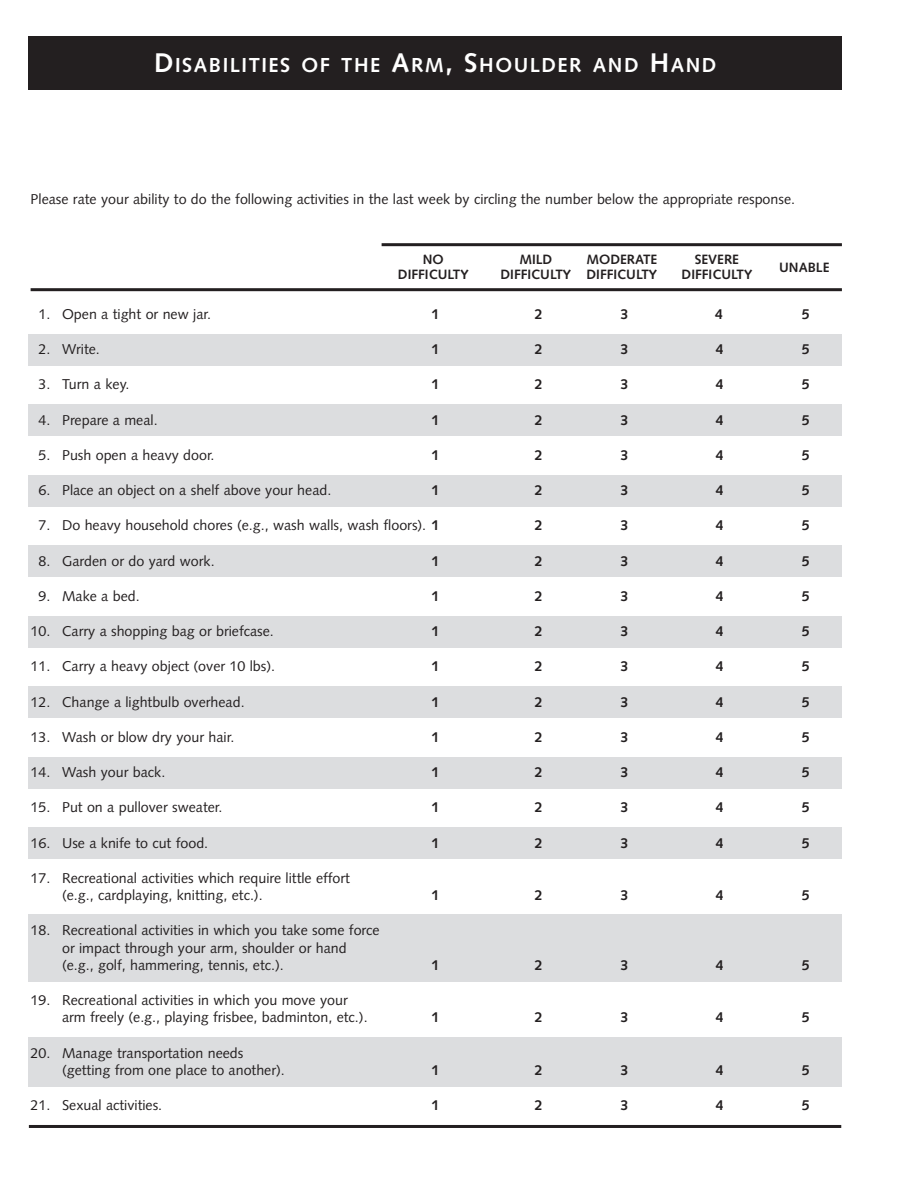
<style>
.page{position:relative;width:918px;height:1188px;background:#fff}
.page>*{position:absolute;margin:0;border:0;box-sizing:border-box;transform-origin:0 0}
.t1{font:700 20.25px "Syntax";letter-spacing:.075em;color:#fff}
.t2{font:14.25px/17.2px "Syntax";color:#231f20}
.t3{font:700 14.25px "Syntax";color:#231f20}
.t4{font:700 13.5px "Syntax";color:#231f20}
.s1{font-size:27px}
.s2{font-weight:700}
</style>
<div class="page">
<div style="left:29px;top:687px;width:813px;height:31px;background:#dcdddf"></div>
<div style="left:29px;top:757px;width:813px;height:32px;background:#dcdddf"></div>
<div style="left:29px;top:828px;width:813px;height:31px;background:#dcdddf"></div>
<div style="left:29px;top:915px;width:813px;height:67px;background:#dcdddf"></div>
<div style="left:29px;top:1038px;width:813px;height:49px;background:#dcdddf"></div>
<div style="left:29px;top:616px;width:813px;height:32px;background:#dcdddf"></div>
<div style="left:29px;top:546px;width:813px;height:31px;background:#dcdddf"></div>
<div style="left:29px;top:475px;width:813px;height:32px;background:#dcdddf"></div>
<div style="left:29px;top:405px;width:813px;height:31px;background:#dcdddf"></div>
<div style="left:29px;top:334px;width:813px;height:32px;background:#dcdddf"></div>
<hr style="left:382px;top:243px;width:460px;height:3px;background:#231f20">
<hr style="left:31px;top:288px;width:811px;height:3px;background:#231f20">
<div style="left:29px;top:36px;width:813px;height:54px;background:#231f20"></div>
<hr style="left:29px;top:1125px;width:812px;height:3px;background:#231f20">
<h1 class="t1" style="left:154px;top:57px;width:564px"><span class="s1">D</span>ISABILITIES OF THE <span class="s1">A</span>RM<span class="s1">, S</span>HOULDER AND <span class="s1">H</span>AND</h1>
<p class="t2" style="left:31px;top:192px;width:766px">Please rate your ability to do the following activities in the last week by circling the number below the appropriate response.</p>
<p class="t4" style="left:423px;top:254px;width:22px">NO</p>
<p class="t4" style="left:519px;top:254px;width:34px">MILD</p>
<p class="t4" style="left:586px;top:254px;width:72px">MODERATE</p>
<p class="t4" style="left:695px;top:254px;width:46px">SEVERE</p>
<p class="t4" style="left:398px;top:269px;width:72px">DIFFICULTY</p>
<p class="t4" style="left:501px;top:269px;width:158px">DIFFICULTY DIFFICULTY</p>
<p class="t4" style="left:682px;top:269px;width:72px">DIFFICULTY</p>
<p class="t4" style="left:779px;top:262px;width:52px">UNABLE</p>
<p class="t2" style="left:39px;top:307px;width:174px">1. Open a tight or new jar.</p>
<p class="t3" style="left:432px;top:308px;width:9px">1</p>
<p class="t3" style="left:535px;top:308px;width:9px">2</p>
<p class="t3" style="left:621px;top:308px;width:9px">3</p>
<p class="t3" style="left:715px;top:308px;width:9px">4</p>
<p class="t3" style="left:802px;top:308px;width:9px">5</p>
<p class="t2" style="left:39px;top:342px;width:63px">2. Write.</p>
<p class="t3" style="left:432px;top:344px;width:9px">1</p>
<p class="t3" style="left:535px;top:344px;width:9px">2</p>
<p class="t3" style="left:621px;top:344px;width:9px">3</p>
<p class="t3" style="left:716px;top:344px;width:9px">4</p>
<p class="t3" style="left:802px;top:344px;width:9px">5</p>
<p class="t2" style="left:39px;top:377px;width:92px">3. Turn a key.</p>
<p class="t3" style="left:432px;top:379px;width:9px">1</p>
<p class="t3" style="left:535px;top:379px;width:9px">2</p>
<p class="t3" style="left:621px;top:379px;width:9px">3</p>
<p class="t3" style="left:716px;top:379px;width:9px">4</p>
<p class="t3" style="left:802px;top:379px;width:9px">5</p>
<p class="t2" style="left:39px;top:412px;width:121px">4. Prepare a meal.</p>
<p class="t3" style="left:432px;top:414px;width:9px">1</p>
<p class="t3" style="left:535px;top:414px;width:9px">2</p>
<p class="t3" style="left:621px;top:414px;width:9px">3</p>
<p class="t3" style="left:716px;top:414px;width:9px">4</p>
<p class="t3" style="left:802px;top:414px;width:9px">5</p>
<p class="t2" style="left:39px;top:448px;width:178px">5. Push open a heavy door.</p>
<p class="t3" style="left:432px;top:449px;width:9px">1</p>
<p class="t3" style="left:535px;top:449px;width:9px">2</p>
<p class="t3" style="left:621px;top:449px;width:9px">3</p>
<p class="t3" style="left:716px;top:449px;width:9px">4</p>
<p class="t3" style="left:802px;top:449px;width:9px">5</p>
<p class="t2" style="left:39px;top:483px;width:294px">6. Place an object on a shelf above your head.</p>
<p class="t3" style="left:432px;top:484px;width:9px">1</p>
<p class="t3" style="left:535px;top:484px;width:9px">2</p>
<p class="t3" style="left:621px;top:484px;width:9px">3</p>
<p class="t3" style="left:716px;top:484px;width:9px">4</p>
<p class="t3" style="left:802px;top:484px;width:9px">5</p>
<p class="t2" style="left:39px;top:518px;width:403px">7. Do heavy household chores (e.g., wash walls, wash floors). <span class="s2">1</span></p>
<p class="t3" style="left:535px;top:520px;width:9px">2</p>
<p class="t3" style="left:621px;top:520px;width:9px">3</p>
<p class="t3" style="left:716px;top:520px;width:9px">4</p>
<p class="t3" style="left:802px;top:520px;width:9px">5</p>
<p class="t2" style="left:39px;top:553px;width:178px">8. Garden or do yard work.</p>
<p class="t3" style="left:432px;top:555px;width:9px">1</p>
<p class="t3" style="left:535px;top:555px;width:9px">2</p>
<p class="t3" style="left:621px;top:555px;width:9px">3</p>
<p class="t3" style="left:716px;top:555px;width:9px">4</p>
<p class="t3" style="left:802px;top:555px;width:9px">5</p>
<p class="t2" style="left:39px;top:589px;width:103px">9. Make a bed.</p>
<p class="t3" style="left:432px;top:590px;width:9px">1</p>
<p class="t3" style="left:535px;top:590px;width:9px">2</p>
<p class="t3" style="left:621px;top:590px;width:9px">3</p>
<p class="t3" style="left:716px;top:590px;width:9px">4</p>
<p class="t3" style="left:802px;top:590px;width:9px">5</p>
<p class="t2" style="left:31px;top:624px;width:245px">10. Carry a shopping bag or briefcase.</p>
<p class="t3" style="left:432px;top:626px;width:9px">1</p>
<p class="t3" style="left:535px;top:626px;width:9px">2</p>
<p class="t3" style="left:621px;top:626px;width:9px">3</p>
<p class="t3" style="left:716px;top:626px;width:9px">4</p>
<p class="t3" style="left:802px;top:626px;width:9px">5</p>
<p class="t2" style="left:31px;top:659px;width:246px">11. Carry a heavy object (over 10 lbs).</p>
<p class="t3" style="left:432px;top:661px;width:9px">1</p>
<p class="t3" style="left:535px;top:661px;width:9px">2</p>
<p class="t3" style="left:621px;top:661px;width:9px">3</p>
<p class="t3" style="left:716px;top:661px;width:9px">4</p>
<p class="t3" style="left:802px;top:661px;width:9px">5</p>
<p class="t2" style="left:31px;top:694px;width:216px">12. Change a lightbulb overhead.</p>
<p class="t3" style="left:432px;top:696px;width:9px">1</p>
<p class="t3" style="left:535px;top:696px;width:9px">2</p>
<p class="t3" style="left:621px;top:696px;width:9px">3</p>
<p class="t3" style="left:716px;top:696px;width:9px">4</p>
<p class="t3" style="left:802px;top:696px;width:9px">5</p>
<p class="t2" style="left:31px;top:730px;width:205px">13. Wash or blow dry your hair.</p>
<p class="t3" style="left:432px;top:731px;width:9px">1</p>
<p class="t3" style="left:535px;top:731px;width:9px">2</p>
<p class="t3" style="left:621px;top:731px;width:9px">3</p>
<p class="t3" style="left:716px;top:731px;width:9px">4</p>
<p class="t3" style="left:802px;top:731px;width:9px">5</p>
<p class="t2" style="left:31px;top:765px;width:136px">14. Wash your back.</p>
<p class="t3" style="left:432px;top:766px;width:9px">1</p>
<p class="t3" style="left:535px;top:766px;width:9px">2</p>
<p class="t3" style="left:621px;top:766px;width:9px">3</p>
<p class="t3" style="left:716px;top:766px;width:9px">4</p>
<p class="t3" style="left:802px;top:766px;width:9px">5</p>
<p class="t2" style="left:31px;top:800px;width:193px">15. Put on a pullover sweater.</p>
<p class="t3" style="left:432px;top:802px;width:9px">1</p>
<p class="t3" style="left:535px;top:802px;width:9px">2</p>
<p class="t3" style="left:621px;top:802px;width:9px">3</p>
<p class="t3" style="left:716px;top:802px;width:9px">4</p>
<p class="t3" style="left:802px;top:802px;width:9px">5</p>
<p class="t2" style="left:31px;top:835px;width:179px">16. Use a knife to cut food.</p>
<p class="t3" style="left:432px;top:837px;width:9px">1</p>
<p class="t3" style="left:535px;top:837px;width:9px">2</p>
<p class="t3" style="left:621px;top:837px;width:9px">3</p>
<p class="t3" style="left:716px;top:837px;width:9px">4</p>
<p class="t3" style="left:802px;top:837px;width:9px">5</p>
<p class="t2" style="left:62px;top:871px;width:289px;text-indent:-32px">17. Recreational activities which require little effort (e.g., cardplaying, knitting, etc.).</p>
<p class="t3" style="left:432px;top:890px;width:9px">1</p>
<p class="t3" style="left:535px;top:890px;width:9px">2</p>
<p class="t3" style="left:621px;top:890px;width:9px">3</p>
<p class="t3" style="left:716px;top:890px;width:9px">4</p>
<p class="t3" style="left:802px;top:890px;width:9px">5</p>
<p class="t2" style="left:62px;top:923px;width:319px;text-indent:-32px">18. Recreational activities in which you take some force or impact through your arm, shoulder or hand (e.g., golf, hammering, tennis, etc.).</p>
<p class="t2" style="left:62px;top:993px;width:307px;text-indent:-31px">19. Recreational activities in which you move your arm freely (e.g., playing frisbee, badminton, etc.).</p>
<p class="t2" style="left:62px;top:1045px;width:224px;text-indent:-31px">20. Manage transportation needs (getting from one place to another).</p>
<p class="t3" style="left:432px;top:959px;width:9px">1</p>
<p class="t3" style="left:535px;top:959px;width:9px">2</p>
<p class="t3" style="left:621px;top:959px;width:9px">3</p>
<p class="t3" style="left:716px;top:959px;width:9px">4</p>
<p class="t3" style="left:802px;top:959px;width:9px">5</p>
<p class="t3" style="left:432px;top:1012px;width:9px">1</p>
<p class="t3" style="left:535px;top:1012px;width:9px">2</p>
<p class="t3" style="left:621px;top:1012px;width:9px">3</p>
<p class="t3" style="left:716px;top:1012px;width:9px">4</p>
<p class="t3" style="left:802px;top:1012px;width:9px">5</p>
<p class="t3" style="left:432px;top:1064px;width:9px">1</p>
<p class="t3" style="left:535px;top:1064px;width:9px">2</p>
<p class="t3" style="left:621px;top:1064px;width:9px">3</p>
<p class="t3" style="left:716px;top:1064px;width:9px">4</p>
<p class="t3" style="left:802px;top:1064px;width:9px">5</p>
<p class="t2" style="left:31px;top:1098px;width:133px">21. Sexual activities.</p>
<p class="t3" style="left:432px;top:1100px;width:9px">1</p>
<p class="t3" style="left:535px;top:1100px;width:9px">2</p>
<p class="t3" style="left:621px;top:1100px;width:9px">3</p>
<p class="t3" style="left:716px;top:1100px;width:9px">4</p>
<p class="t3" style="left:802px;top:1100px;width:9px">5</p>
</div>
